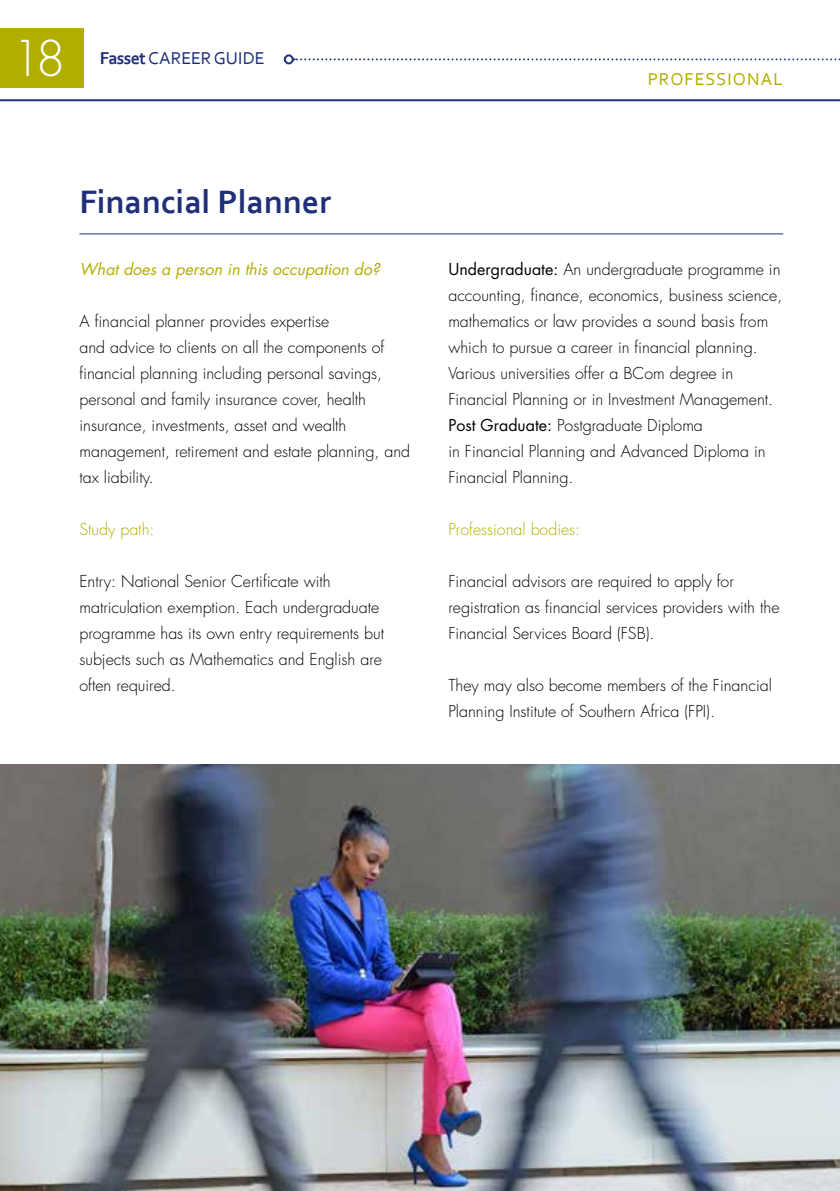
<style>
.page{position:relative;width:840px;height:1191px;background:#fff}
.page>*{position:absolute;margin:0;border:0;box-sizing:border-box;transform-origin:0 0}
.t1{font:300 48px "Futura";color:#fff}
.t2{font:700 34px "Corbel";color:#1f2f79}
.t3{font:18px "Corbel";letter-spacing:.005em;color:#1f2f79}
.t4{font:18px "Corbel";letter-spacing:.055em;color:#b2ae00}
.t5{font:300 16px/26px "Futura";color:#000}
.t6{font:italic 16px "Futura";color:#b2ae00}
.t7{font:300 16px "Futura";color:#b2ae00}
.s1{font-weight:700}
.s2{font-weight:400}
</style>
<div class="page">
<div style="left:0;top:28px;width:83px;height:60px;background:#b2ae00"></div>
<svg style="left:293px;top:58px;width:547px;height:2px"></svg>
<div style="left:283px;top:54px;width:10px;height:10px;border:2px solid #fff;border-radius:50%"></div>
<hr style="left:0;top:99px;width:839px;height:2px;background:#1f2f79">
<hr style="left:79px;top:233px;width:703px;height:1px;background:#1f2f79">
<img style="left:0;top:764px;width:839px;height:427px">
<h1 class="t1" style="left:12px;top:28px;width:55px">18</h1>
<p class="t3" style="left:100px;top:47px;width:166px"><span class="s1">Fasset</span>CAREER GUIDE</p>
<p class="t4" style="left:647px;top:68px;width:136px">PROFESSIONAL</p>
<h2 class="t2" style="left:79px;top:181px;width:253px">Financial Planner</h2>
<p class="t6" style="left:79px;top:258px;width:306px">What does a person in this occupation do?</p>
<p class="t5" style="left:79px;top:308px;width:332px">A financial planner provides expertise<br>and advice to clients on all the components of financial planning including personal savings, personal and family insurance cover, health insurance, investments, asset and wealth management, retirement and estate planning, and tax liability.</p>
<p class="t7" style="left:79px;top:519px;width:76px">Study path:</p>
<p class="t5" style="left:79px;top:568px;width:306px">Entry: National Senior Certificate with matriculation exemption. Each undergraduate programme has its own entry requirements but subjects such as Mathematics and English are often required.</p>
<p class="t5" style="left:448px;top:256px;width:335px"><span class="s2">Undergraduate:</span> An undergraduate programme in accounting, finance, economics, business science, mathematics or law provides a sound basis from which to pursue a career in financial planning.<br>Various universities offer a BCom degree in Financial Planning or in Investment Management.<br><span class="s2">Post Graduate:</span> Postgraduate Diploma<br>in Financial Planning and Advanced Diploma in Financial Planning.</p>
<p class="t7" style="left:448px;top:519px;width:133px">Professional bodies:</p>
<p class="t5" style="left:448px;top:568px;width:332px">Financial advisors are required to apply for registration as financial services providers with the<br>Financial Services Board (FSB).</p>
<p class="t5" style="left:448px;top:672px;width:325px">They may also become members of the Financial<br>Planning Institute of Southern Africa (FPI).</p>
</div>
